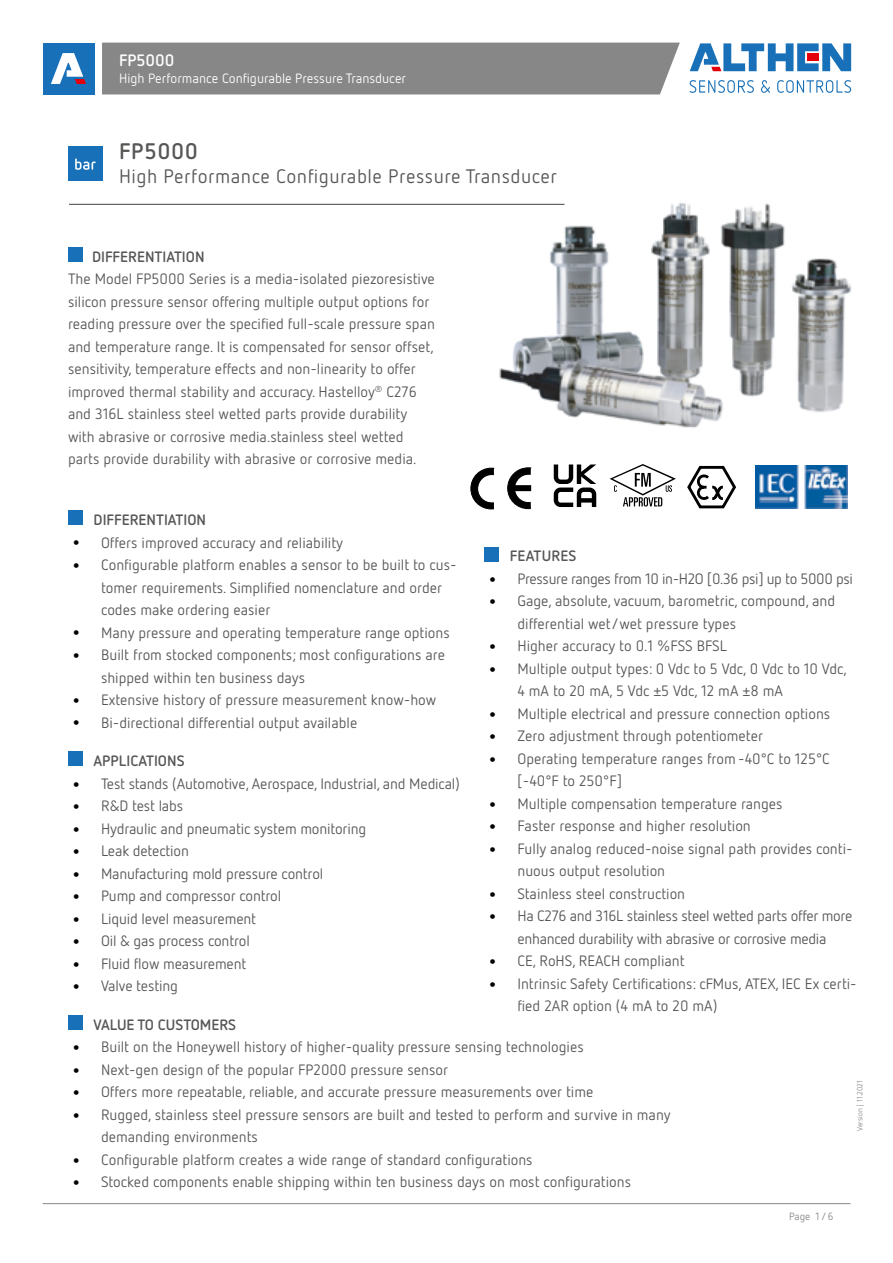
<style>
.page{position:relative;width:893px;height:1263px;background:#fff}
.page>*{position:absolute;margin:0;border:0;box-sizing:border-box;transform-origin:0 0}
.t1{font:700 22.5px "Netto OT";letter-spacing:.025em;color:#565655}
.t2{font:19.5px "Netto OT";letter-spacing:.025em;color:#565655}
.t3{font:700 16.5px "Netto OT";color:#fff}
.t4{font:15px/22.5px "Netto OT";color:#565655}
.t5{font:15px/22.5px "Netto OT";letter-spacing:-.02em;color:#565655;text-align:center}
.t6{font:700 15px "Netto OT";color:#565655}
.t7{font:15px "Netto OT";letter-spacing:-.025em;color:#565655}
.t8{font:13.5px "Netto OT";color:#fff}
.t9{font:10.5px "Netto OT";color:#868786}
.t10{font:7.5px "Netto OT";color:#868786}
.s1{font-size:27px;color:#000}
</style>
<div class="page">
<div style="left:102px;top:43px;width:578px;height:51px;background:#868786"></div>
<hr style="left:43px;top:1203px;width:807px;height:1px;background:#868786">
<div style="left:43px;top:43px;width:51px;height:51px;background:#1770b8"></div>
<svg style="left:51px;top:53px;width:35px;height:31px"></svg>
<svg style="left:690px;top:80px;width:64px;height:13px"></svg>
<svg style="left:761px;top:80px;width:9px;height:13px"></svg>
<svg style="left:777px;top:80px;width:74px;height:13px"></svg>
<svg style="left:690px;top:43px;width:161px;height:28px"></svg>
<div style="left:68px;top:147px;width:34px;height:34px;background:#1770b8"></div>
<svg style="left:75px;top:158px;width:21px;height:12px"></svg>
<div style="left:68px;top:247px;width:15px;height:14px;background:#1770b8"></div>
<div style="left:68px;top:1015px;width:15px;height:15px;background:#1770b8"></div>
<div style="left:68px;top:751px;width:15px;height:15px;background:#1770b8"></div>
<div style="left:68px;top:510px;width:15px;height:15px;background:#1770b8"></div>
<div style="left:484px;top:547px;width:15px;height:15px;background:#1770b8"></div>
<img style="left:495px;top:203px;width:357px;height:225px">
<svg style="left:471px;top:468px;width:22px;height:41px"></svg>
<svg style="left:508px;top:468px;width:22px;height:41px"></svg>
<div style="left:511px;top:486px;width:20px;height:5px;background:#000"></div>
<svg style="left:687px;top:466px;width:49px;height:42px"></svg>
<svg style="left:610px;top:464px;width:66px;height:42px"></svg>
<img style="left:755px;top:466px;width:93px;height:42px">
<svg style="left:554px;top:464px;width:42px;height:43px"></svg>
<hr style="left:69px;top:204px;width:495px;height:1px;background:#565655">
<p class="t3" style="left:119px;top:50px;width:57px">FP5000</p>
<p class="t8" style="left:119px;top:70px;width:289px">High Performance Configurable Pressure Transducer</p>
<h1 class="t1" style="left:119px;top:137px;width:80px">FP5000</h1>
<h2 class="t2" style="left:119px;top:164px;width:440px">High Performance Configurable Pressure Transducer</h2>
<p class="t6" style="left:92px;top:247px;width:114px">DIFFERENTIATION</p>
<p class="t4" style="left:68px;top:267px;width:368px">The Model FP5000 Series is a media-isolated piezoresistive silicon pressure sensor offering multiple output options for reading pressure over the specified full-scale pressure span and temperature range. It is compensated for sensor offset, sensitivity, temperature effects and non-linearity to offer improved thermal stability and accuracy. Hastelloy<sup>®</sup> C276 and 316L stainless steel wetted parts provide durability with abrasive or corrosive media.stainless steel wetted parts provide durability with abrasive or corrosive media.</p>
<p class="t6" style="left:94px;top:510px;width:114px">DIFFERENTIATION</p>
<p class="t4" style="left:69px;top:531px;width:275px"><span class="s1">•</span> Offers improved accuracy and reliability</p>
<p class="t4" style="left:101px;top:553px;width:357px;text-indent:-32px"><span class="s1">•</span> Configurable platform enables a sensor to be built to cus&shy;tomer requirements. Simplified nomenclature and order codes make ordering easier</p>
<p class="t4" style="left:69px;top:621px;width:382px"><span class="s1">•</span> Many pressure and operating temperature range options</p>
<p class="t4" style="left:101px;top:643px;width:345px;text-indent:-32px"><span class="s1">•</span> Built from stocked components; most configurations are shipped within ten business days</p>
<p class="t4" style="left:69px;top:688px;width:369px"><span class="s1">•</span> Extensive history of pressure measurement know-how</p>
<p class="t4" style="left:69px;top:711px;width:290px"><span class="s1">•</span> Bi-directional differential output available</p>
<p class="t6" style="left:94px;top:752px;width:93px">APPLICATIONS</p>
<p class="t4" style="left:69px;top:772px;width:392px"><span class="s1">•</span> Test stands (Automotive, Aerospace, Industrial, and Medical)</p>
<p class="t4" style="left:69px;top:794px;width:116px"><span class="s1">•</span> R&amp;D test labs</p>
<p class="t4" style="left:69px;top:817px;width:299px"><span class="s1">•</span> Hydraulic and pneumatic system monitoring</p>
<p class="t4" style="left:69px;top:839px;width:121px"><span class="s1">•</span> Leak detection</p>
<p class="t4" style="left:69px;top:862px;width:256px"><span class="s1">•</span> Manufacturing mold pressure control</p>
<p class="t4" style="left:69px;top:884px;width:214px"><span class="s1">•</span> Pump and compressor control</p>
<p class="t4" style="left:69px;top:907px;width:188px"><span class="s1">•</span> Liquid level measurement</p>
<p class="t4" style="left:69px;top:929px;width:182px"><span class="s1">•</span> Oil &amp; gas process control</p>
<p class="t4" style="left:69px;top:952px;width:179px"><span class="s1">•</span> Fluid flow measurement</p>
<p class="t4" style="left:69px;top:974px;width:110px"><span class="s1">•</span> Valve testing</p>
<p class="t6" style="left:510px;top:547px;width:68px">FEATURES</p>
<p class="t7" style="left:486px;top:569px;width:369px"><span class="s1">•</span> Pressure ranges from 10 in-H2O [0.36 psi] up to 5000 psi</p>
<p class="t4" style="left:517px;top:589px;width:319px;text-indent:-32px"><span class="s1">•</span> Gage, absolute, vacuum, barometric, compound, and differential wet/wet pressure types</p>
<p class="t4" style="left:486px;top:634px;width:243px"><span class="s1">•</span> Higher accuracy to 0.1 %FSS BFSL</p>
<p class="t4" style="left:517px;top:657px;width:331px;text-indent:-32px"><span class="s1">•</span> Multiple output types: 0 Vdc to 5 Vdc, 0 Vdc to 10 Vdc,<br>4 mA to 20 mA, 5 Vdc ±5 Vdc, 12 mA ±8 mA</p>
<p class="t4" style="left:486px;top:702px;width:346px"><span class="s1">•</span> Multiple electrical and pressure connection options</p>
<p class="t4" style="left:486px;top:724px;width:279px"><span class="s1">•</span> Zero adjustment through potentiometer</p>
<p class="t4" style="left:517px;top:747px;width:314px;text-indent:-32px"><span class="s1">•</span> Operating temperature ranges from -40°C to 125°C [-40°F to 250°F]</p>
<p class="t4" style="left:486px;top:792px;width:299px"><span class="s1">•</span> Multiple compensation temperature ranges</p>
<p class="t4" style="left:486px;top:814px;width:267px"><span class="s1">•</span> Faster response and higher resolution</p>
<p class="t4" style="left:517px;top:837px;width:337px;text-indent:-32px"><span class="s1">•</span> Fully analog reduced-noise signal path provides conti&shy;nuous output resolution</p>
<p class="t4" style="left:486px;top:882px;width:201px"><span class="s1">•</span> Stainless steel construction</p>
<p class="t5" style="left:486px;top:904px;width:368px"><span class="s1">•</span> Ha C276 and 316L stainless steel wetted parts offer more enhanced durability with abrasive or corrosive media</p>
<p class="t4" style="left:486px;top:949px;width:201px"><span class="s1">•</span> CE, RoHS, REACH compliant</p>
<p class="t4" style="left:517px;top:972px;width:341px;text-indent:-32px"><span class="s1">•</span> Intrinsic Safety Certifications: cFMus, ATEX, IEC Ex certi&shy;fied 2AR option (4 mA to 20 mA)</p>
<p class="t6" style="left:94px;top:1015px;width:144px">VALUE TO CUSTOMERS</p>
<p class="t4" style="left:69px;top:1036px;width:516px"><span class="s1">•</span> Built on the Honeywell history of higher-quality pressure sensing technologies</p>
<p class="t4" style="left:69px;top:1058px;width:381px"><span class="s1">•</span> Next-gen design of the popular FP2000 pressure sensor</p>
<p class="t4" style="left:69px;top:1081px;width:526px"><span class="s1">•</span> Offers more repeatable, reliable, and accurate pressure measurements over time</p>
<p class="t4" style="left:101px;top:1103px;width:571px;text-indent:-32px"><span class="s1">•</span> Rugged, stainless steel pressure sensors are built and tested to perform and survive in many demanding environments</p>
<p class="t4" style="left:69px;top:1148px;width:465px"><span class="s1">•</span> Configurable platform creates a wide range of standard configurations</p>
<p class="t4" style="left:69px;top:1171px;width:563px"><span class="s1">•</span> Stocked components enable shipping within ten business days on most configurations</p>
<p class="t10" style="left:855px;top:1131px;width:53px;rotate:-90deg">Version | 11.2021</p>
<p class="t9" style="left:789px;top:1210px;width:46px">Page 1 / 6</p>
</div>
